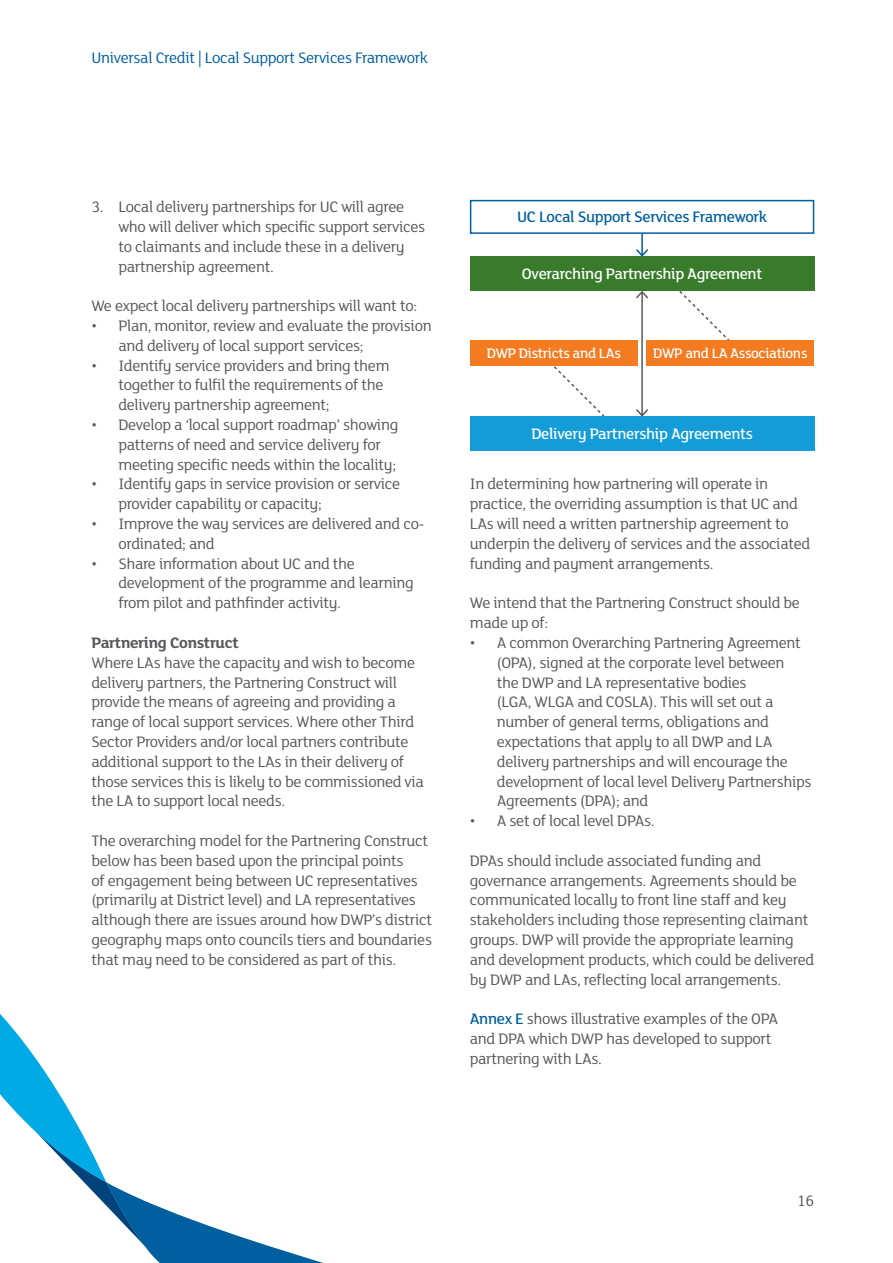
<style>
.page{position:relative;width:893px;height:1263px;background:#fff}
.page>*{position:absolute;margin:0;border:0;box-sizing:border-box;transform-origin:0 0}
.BODY{font:16.5px/19.8px "FS Lola";letter-spacing:-.02em;color:#58595b}
.t1{font:500 16.5px "FS Lola";letter-spacing:-.02em;color:#fff}
.t2{font:16.5px "FS Lola";letter-spacing:-.02em;color:#005f9e}
.t3{font:500 16.5px "FS Lola";letter-spacing:-.02em;color:#005f9e}
.BODY-2{font:700 16.5px "FS Lola";letter-spacing:-.02em;color:#58595b}
.t4{font:500 15px "FS Lola";letter-spacing:-.02em;color:#fff}
.s1{font-weight:500;color:#005f9e}
</style>
<div class="page">
<svg style="left:0;top:1014px;width:323px;height:249px"></svg>
<div style="left:470px;top:200px;width:344px;height:34px;border:2px solid #005f9e"></div>
<hr style="left:641px;top:234px;width:2px;height:22px;background:#005f9e">
<svg style="left:634px;top:247px;width:16px;height:10px"></svg>
<hr style="left:641px;top:292px;width:2px;height:124px;background:#58595b">
<svg style="left:636px;top:291px;width:12px;height:9px"></svg>
<svg style="left:634px;top:407px;width:16px;height:10px"></svg>
<svg style="left:552px;top:366px;width:54px;height:51px"></svg>
<svg style="left:678px;top:291px;width:54px;height:50px"></svg>
<div style="left:470px;top:341px;width:168px;height:25px;background:#f47b20"></div>
<div style="left:646px;top:341px;width:168px;height:25px;background:#f47b20"></div>
<div style="left:470px;top:257px;width:344px;height:34px;background:#387c2b"></div>
<div style="left:470px;top:417px;width:344px;height:34px;background:#139cd8"></div>
<p class="t2" style="left:91px;top:47px;width:338px">Universal Credit | Local Support Services Framework</p>
<p class="BODY" style="left:118px;top:196px;width:308px;text-indent:-27px">3. Local delivery partnerships for UC will agree who will deliver which specific support services to claimants and include these in a delivery partnership agreement.</p>
<p class="BODY" style="left:91px;top:295px;width:327px">We expect local delivery partnerships will want to:</p>
<p class="BODY" style="left:118px;top:315px;width:315px;text-indent:-27px">• Plan, monitor, review and evaluate the provision and delivery of local support services;</p>
<p class="BODY" style="left:118px;top:355px;width:273px;text-indent:-27px">• Identify service providers and bring them together to fulfil the requirements of the delivery partnership agreement;</p>
<p class="BODY" style="left:118px;top:414px;width:281px;text-indent:-27px">• Develop a ‘local support roadmap’ showing patterns of need and service delivery for meeting specific needs within the locality;</p>
<p class="BODY" style="left:118px;top:473px;width:283px;text-indent:-27px">• Identify gaps in service provision or service provider capability or capacity;</p>
<p class="BODY" style="left:118px;top:513px;width:307px;text-indent:-27px">• Improve the way services are delivered and co&shy;ordinated; and</p>
<p class="BODY" style="left:118px;top:553px;width:297px;text-indent:-27px">• Share information about UC and the development of the programme and learning from pilot and pathfinder activity.</p>
<p class="BODY-2" style="left:91px;top:631px;width:149px">Partnering Construct</p>
<p class="BODY" style="left:91px;top:652px;width:334px">Where LAs have the capacity and wish to become delivery partners, the Partnering Construct will provide the means of agreeing and providing a range of local support services. Where other Third Sector Providers and/or local partners contribute additional support to the LAs in their delivery of those services this is likely to be commissioned via the LA to support local needs.</p>
<p class="BODY" style="left:91px;top:830px;width:342px">The overarching model for the Partnering Construct below has been based upon the principal points<br>of engagement being between UC representatives (primarily at District level) and LA representatives although there are issues around how DWP’s district geography maps onto councils tiers and boundaries that may need to be considered as part of this.</p>
<p class="t3" style="left:517px;top:206px;width:251px">UC Local Support Services Framework</p>
<p class="t1" style="left:522px;top:263px;width:242px">Overarching Partnership Agreement</p>
<p class="t4" style="left:487px;top:344px;width:136px">DWP Districts and LAs</p>
<p class="t4" style="left:653px;top:344px;width:156px">DWP and LA Associations</p>
<p class="t1" style="left:531px;top:423px;width:223px">Delivery Partnership Agreements</p>
<p class="BODY" style="left:470px;top:473px;width:342px">In determining how partnering will operate in practice, the overriding assumption is that UC and LAs will need a written partnership agreement to underpin the delivery of services and the associated funding and payment arrangements.</p>
<p class="BODY" style="left:470px;top:592px;width:332px">We intend that the Partnering Construct should be made up of:</p>
<p class="BODY" style="left:497px;top:632px;width:316px;text-indent:-27px">• A common Overarching Partnering Agreement (OPA), signed at the corporate level between<br>the DWP and LA representative bodies<br>(LGA, WLGA and COSLA). This will set out a number of general terms, obligations and expectations that apply to all DWP and LA delivery partnerships and will encourage the development of local level Delivery Partnerships Agreements (DPA); and</p>
<p class="BODY" style="left:470px;top:810px;width:186px">• A set of local level DPAs.</p>
<p class="BODY" style="left:470px;top:850px;width:346px">DPAs should include associated funding and governance arrangements. Agreements should be communicated locally to front line staff and key stakeholders including those representing claimant groups. DWP will provide the appropriate learning and development products, which could be delivered by DWP and LAs, reflecting local arrangements.</p>
<p class="BODY" style="left:470px;top:1008px;width:310px"><span class="s1">Annex E</span> shows illustrative examples of the OPA and DPA which DWP has developed to support partnering with LAs.</p>
<p class="BODY" style="left:797px;top:1190px;width:19px">16</p>
</div>
